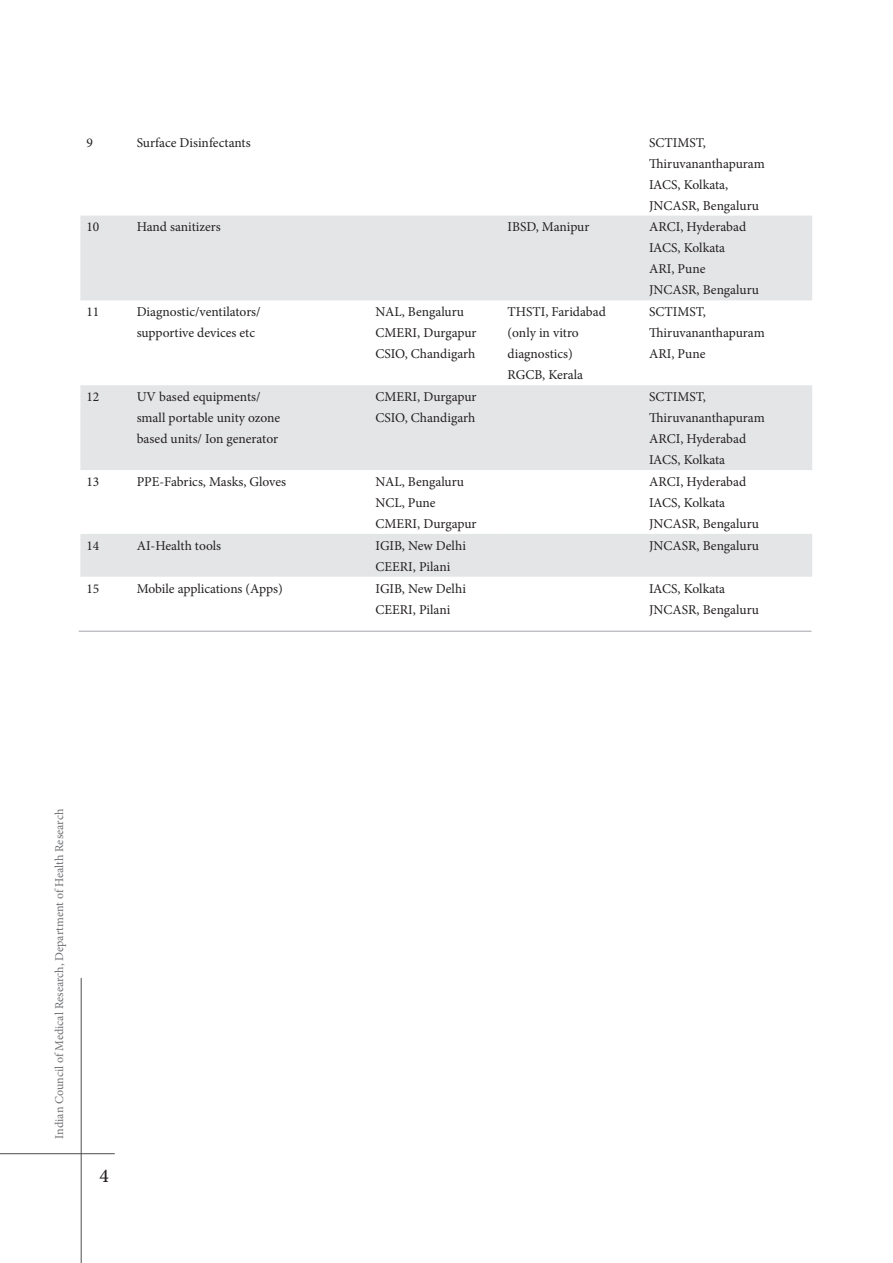
<style>
.page{position:relative;width:893px;height:1263px;background:#fff}
.page>*{position:absolute;margin:0;border:0;box-sizing:border-box;transform-origin:0 0}
.t1{font:500 19.5px "Minion Pro";color:#231f20}
._6_pt{font:13.5px/21px "Minion Pro";color:#231f20}
.t2{font:12px "Minion Pro";color:#6f7073}
</style>
<div class="page">
<svg style="left:80px;top:216px;width:732px;height:361px;fill:#e4e5e7"></svg>
<hr style="left:79px;top:631px;width:733px;height:1px;background:#a5a6aa">
<hr style="left:81px;top:978px;width:1px;height:285px;background:#4e4f50">
<hr style="left:0;top:1153px;width:115px;height:1px;background:#4e4f50">
<p class="_6_pt" style="left:86px;top:132px;width:8px">9</p>
<p class="_6_pt" style="left:137px;top:132px;width:116px">Surface Disinfectants</p>
<p class="_6_pt" style="left:649px;top:132px;width:117px">SCTIMST,<br>Thiruvananthapuram</p>
<p class="_6_pt" style="left:649px;top:174px;width:81px">IACS, Kolkata,</p>
<p class="_6_pt" style="left:649px;top:195px;width:111px">JNCASR, Bengaluru</p>
<p class="_6_pt" style="left:86px;top:217px;width:14px">10</p>
<p class="_6_pt" style="left:137px;top:217px;width:86px">Hand sanitizers</p>
<p class="_6_pt" style="left:508px;top:217px;width:83px">IBSD, Manipur</p>
<p class="_6_pt" style="left:649px;top:217px;width:98px">ARCI, Hyderabad</p>
<p class="_6_pt" style="left:649px;top:238px;width:78px">IACS, Kolkata</p>
<p class="_6_pt" style="left:649px;top:259px;width:58px">ARI, Pune</p>
<p class="_6_pt" style="left:649px;top:280px;width:111px">JNCASR, Bengaluru</p>
<p class="_6_pt" style="left:86px;top:301px;width:14px">11</p>
<p class="_6_pt" style="left:137px;top:301px;width:126px">Diagnostic/ventilators/ supportive devices etc</p>
<p class="_6_pt" style="left:376px;top:301px;width:90px">NAL, Bengaluru</p>
<p class="_6_pt" style="left:508px;top:301px;width:100px">THSTI, Faridabad</p>
<p class="_6_pt" style="left:508px;top:322px;width:73px">(only in vitro diagnostics)</p>
<p class="_6_pt" style="left:508px;top:364px;width:77px">RGCB, Kerala</p>
<p class="_6_pt" style="left:649px;top:301px;width:117px">SCTIMST,<br>Thiruvananthapuram</p>
<p class="_6_pt" style="left:649px;top:343px;width:58px">ARI, Pune</p>
<p class="_6_pt" style="left:376px;top:322px;width:102px">CMERI, Durgapur</p>
<p class="_6_pt" style="left:376px;top:343px;width:101px">CSIO, Chandigarh</p>
<p class="_6_pt" style="left:86px;top:386px;width:14px">12</p>
<p class="_6_pt" style="left:137px;top:386px;width:145px">UV based equipments/ small portable unity ozone based units/ Ion generator</p>
<p class="_6_pt" style="left:376px;top:386px;width:102px">CMERI, Durgapur</p>
<p class="_6_pt" style="left:376px;top:407px;width:101px">CSIO, Chandigarh</p>
<p class="_6_pt" style="left:86px;top:471px;width:14px">13</p>
<p class="_6_pt" style="left:137px;top:471px;width:151px">PPE-Fabrics, Masks, Gloves</p>
<p class="_6_pt" style="left:376px;top:471px;width:90px">NAL, Bengaluru</p>
<p class="_6_pt" style="left:376px;top:492px;width:62px">NCL, Pune</p>
<p class="_6_pt" style="left:376px;top:513px;width:102px">CMERI, Durgapur</p>
<p class="_6_pt" style="left:86px;top:535px;width:14px">14</p>
<p class="_6_pt" style="left:137px;top:535px;width:86px">AI-Health tools</p>
<p class="_6_pt" style="left:376px;top:535px;width:92px">IGIB, New Delhi</p>
<p class="_6_pt" style="left:376px;top:556px;width:76px">CEERI, Pilani</p>
<p class="_6_pt" style="left:86px;top:578px;width:14px">15</p>
<p class="_6_pt" style="left:137px;top:578px;width:148px">Mobile applications (Apps)</p>
<p class="_6_pt" style="left:376px;top:578px;width:92px">IGIB, New Delhi</p>
<p class="_6_pt" style="left:376px;top:599px;width:76px">CEERI, Pilani</p>
<p class="_6_pt" style="left:649px;top:386px;width:117px">SCTIMST,<br>Thiruvananthapuram</p>
<p class="_6_pt" style="left:649px;top:428px;width:98px">ARCI, Hyderabad</p>
<p class="_6_pt" style="left:649px;top:449px;width:78px">IACS, Kolkata</p>
<p class="_6_pt" style="left:649px;top:471px;width:98px">ARCI, Hyderabad</p>
<p class="_6_pt" style="left:649px;top:492px;width:78px">IACS, Kolkata</p>
<p class="_6_pt" style="left:649px;top:513px;width:111px">JNCASR, Bengaluru</p>
<p class="_6_pt" style="left:649px;top:535px;width:111px">JNCASR, Bengaluru</p>
<p class="_6_pt" style="left:649px;top:578px;width:78px">IACS, Kolkata</p>
<p class="_6_pt" style="left:649px;top:599px;width:111px">JNCASR, Bengaluru</p>
<p class="t2" style="left:51px;top:1138px;width:331px;rotate:-90deg">Indian Council of Medical Research, Department of Health Research</p>
<h1 class="t1" style="left:99px;top:1163px;width:11px">4</h1>
</div>
